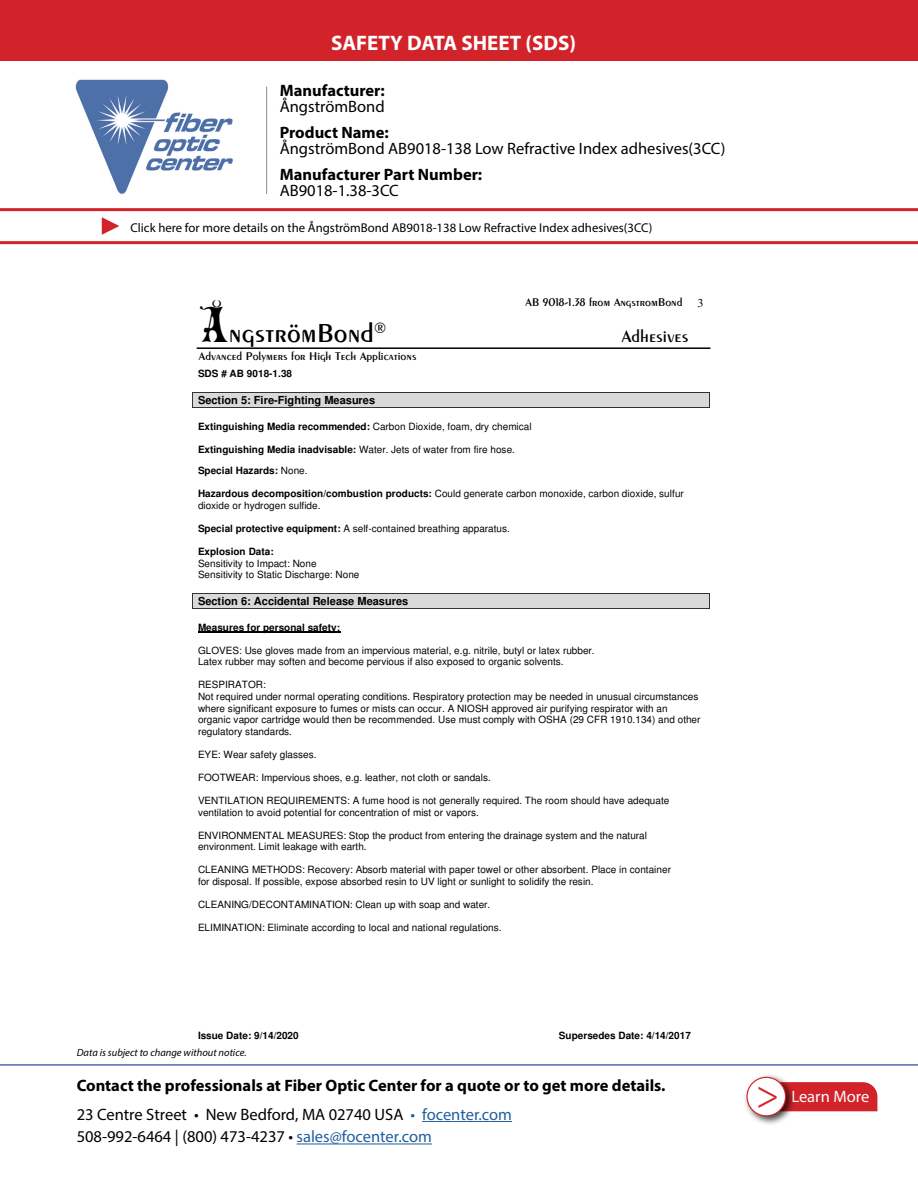
<style>
.page{position:relative;width:918px;height:1188px;background:#fff}
.page>*{position:absolute;margin:0;border:0;box-sizing:border-box;transform-origin:0 0}
.t1{font:42px "Minion Pro";color:#d2232a}
.t2{font:28.05px "Penwin";color:#000}
.t3{font:700 21px "Myriad Pro";color:#fff}
.t4{font:18px "Penwin";color:#000}
.t5{font:16.5px/22.5px "Myriad Pro";color:#000}
.t6{font:700 16.5px/16.5px "Myriad Pro";color:#000}
.t7{font:16.5px "Myriad Pro";color:#fff}
.t8{font:12.75px "Myriad Pro";color:#000}
.t9{font:12px "Penwin";color:#000}
.t10{font:12px "Times";color:#000}
.t11{font:700 11.1px "Helvetica";color:#000}
.t12{font:italic 10.5px "Myriad Pro";color:#000}
.t13{font:10.05px/11.6px "Helvetica";color:#000}
.t14{font:700 10.05px/21.6px "Helvetica";color:#000}
.s1{font-weight:400}
.s2{font-weight:700}
.s3{font-family:"Max Circus";font-size:48.15px}
.s4{color:#215e9e}
</style>
<div class="page">
<hr style="left:422px;top:1121px;width:90px;height:1px;background:#215e9e">
<hr style="left:297px;top:1144px;width:135px;height:1px;background:#215e9e">
<hr style="left:0;top:1064px;width:918px;height:2px;background:#4f70a8">
<img style="left:75px;top:79px;width:158px;height:115px">
<hr style="left:266px;top:87px;width:1px;height:107px;background:#8a8c8e">
<div style="left:796px;top:1082px;width:81px;height:29px;background:#d2232a"></div>
<div style="left:743px;top:1074px;width:53px;height:52px;background:#000;opacity:.75"></div>
<div style="left:747px;top:1077px;width:39px;height:39px;background:#fff;border-radius:50%"></div>
<div style="left:746px;top:1077px;width:40px;height:39px;border:1px solid #d2232a;border-radius:50%"></div>
<hr style="left:0;top:241px;width:918px;height:3px;background:#d2232a">
<hr style="left:0;top:208px;width:918px;height:3px;background:#d2232a">
<svg style="left:102px;top:217px;width:17px;height:18px"></svg>
<div style="left:0;top:0;width:918px;height:60px;background:#d2232a"></div>
<hr style="left:197px;top:347px;width:513px;height:2px;background:#000">
<div style="left:193px;top:392px;width:516px;height:15px;background:#d9d9d9"></div>
<hr style="left:193px;top:392px;width:516px;height:1px;background:#333">
<hr style="left:193px;top:407px;width:516px;height:1px;background:#333">
<svg style="left:192px;top:392px;width:1px;height:16px"></svg>
<svg style="left:709px;top:392px;width:1px;height:16px"></svg>
<div style="left:193px;top:594px;width:516px;height:14px;background:#d9d9d9"></div>
<hr style="left:193px;top:593px;width:516px;height:1px;background:#333">
<hr style="left:193px;top:608px;width:516px;height:1px;background:#333">
<svg style="left:192px;top:593px;width:1px;height:16px"></svg>
<svg style="left:709px;top:593px;width:1px;height:16px"></svg>
<hr style="left:198px;top:632px;width:142px;height:1px;background:#000">
<p class="t3" style="left:331px;top:29px;width:246px">SAFETY DATA SHEET (SDS)</p>
<p class="t6" style="left:280px;top:81px;width:107px">Manufacturer:<br><span class="s1">ÅngströmBond</span></p>
<p class="t5" style="left:280px;top:124px;width:447px;line-height:16.5px"><span class="s2">Product Name:<br></span>ÅngströmBond AB9018-138 Low Refractive Index adhesives(3CC)</p>
<p class="t6" style="left:280px;top:165px;width:204px">Manufacturer Part Number:</p>
<p class="t5" style="left:280px;top:179px;width:121px">AB9018-1.38-3CC</p>
<p class="t8" style="left:131px;top:220px;width:523px">Click here for more details on the ÅngströmBond AB9018-138 Low Refractive Index adhesives(3CC)</p>
<p class="t2" style="left:198px;top:316px;width:190px"><span class="s3">Å</span>ngströmBond<sup>®</sup></p>
<p class="t9" style="left:199px;top:349px;width:219px">Advanced Polymers for High Tech Applications</p>
<p class="t14" style="left:198px;top:364px;width:96px">SDS # AB 9018-1.38</p>
<p class="t9" style="left:525px;top:295px;width:159px">AB 9018-1.38 from AngstromBond</p>
<p class="t4" style="left:622px;top:325px;width:68px">Adhesives</p>
<p class="t10" style="left:697px;top:299px;width:8px">3</p>
<p class="t11" style="left:198px;top:395px;width:179px">Section 5: Fire-Fighting Measures</p>
<p class="t14" style="left:198px;top:416px;width:335px">Extinguishing Media recommended: <span class="s1">Carbon Dioxide, foam, dry chemical</span></p>
<p class="t14" style="left:198px;top:439px;width:318px">Extinguishing Media inadvisable: <span class="s1">Water. Jets of water from fire hose.<br></span>Special Hazards: <span class="s1">None.</span></p>
<p class="t13" style="left:198px;top:489px;width:487px"><span class="s2">Hazardous decomposition/combustion products:</span> Could generate carbon monoxide, carbon dioxide, sulfur dioxide or hydrogen sulfide.</p>
<p class="t13" style="left:198px;top:524px;width:313px"><span class="s2">Special protective equipment:</span> A self-contained breathing apparatus.</p>
<p class="t13" style="left:198px;top:547px;width:163px"><span class="s2">Explosion Data:<br></span>Sensitivity to Impact: None<br>Sensitivity to Static Discharge: None</p>
<p class="t11" style="left:198px;top:597px;width:212px">Section 6: Accidental Release Measures</p>
<p class="t14" style="left:198px;top:617px;width:144px">Measures for personal safety:</p>
<p class="t13" style="left:198px;top:645px;width:398px">GLOVES: Use gloves made from an impervious material, e.g. nitrile, butyl or latex rubber.<br>Latex rubber may soften and become pervious if also exposed to organic solvents.</p>
<p class="t13" style="left:198px;top:680px;width:504px">RESPIRATOR:<br>Not required under normal operating conditions. Respiratory protection may be needed in unusual circumstances where significant exposure to fumes or mists can occur. A NIOSH approved air purifying respirator with an organic vapor cartridge would then be recommended. Use must comply with OSHA (29 CFR 1910.134) and other regulatory standards.</p>
<p class="t13" style="left:198px;top:749px;width:120px">EYE: Wear safety glasses.</p>
<p class="t13" style="left:198px;top:772px;width:294px">FOOTWEAR: Impervious shoes, e.g. leather, not cloth or sandals.</p>
<p class="t13" style="left:198px;top:796px;width:473px">VENTILATION REQUIREMENTS: A fume hood is not generally required. The room should have adequate ventilation to avoid potential for concentration of mist or vapors.</p>
<p class="t13" style="left:198px;top:830px;width:451px">ENVIRONMENTAL MEASURES: Stop the product from entering the drainage system and the natural environment. Limit leakage with earth.</p>
<p class="t13" style="left:198px;top:865px;width:474px">CLEANING METHODS: Recovery: Absorb material with paper towel or other absorbent. Place in container for disposal. If possible, expose absorbed resin to UV light or sunlight to solidify the resin.</p>
<p class="t13" style="left:198px;top:899px;width:294px">CLEANING/DECONTAMINATION: Clean up with soap and water.</p>
<p class="t13" style="left:198px;top:923px;width:305px">ELIMINATION: Eliminate according to local and national regulations.</p>
<p class="t14" style="left:198px;top:1025px;width:102px">Issue Date: 9/14/2020</p>
<p class="t14" style="left:559px;top:1025px;width:133px">Supersedes Date: 4/14/2017</p>
<p class="t12" style="left:77px;top:1046px;width:171px">Data is subject to change without notice.</p>
<p class="t6" style="left:77px;top:1076px;width:590px">Contact the professionals at Fiber Optic Center for a quote or to get more details.</p>
<p class="t5" style="left:77px;top:1103px;width:437px">23 Centre Street • New Bedford, MA 02740 USA <span class="s4">• focenter.com<br></span>508-992-6464 | (800) 473-4237 • <span class="s4">sales@focenter.com</span></p>
<p class="t1" style="left:756px;top:1066px;width:25px">&gt;</p>
<p class="t7" style="left:791px;top:1087px;width:79px">Learn More</p>
</div>
